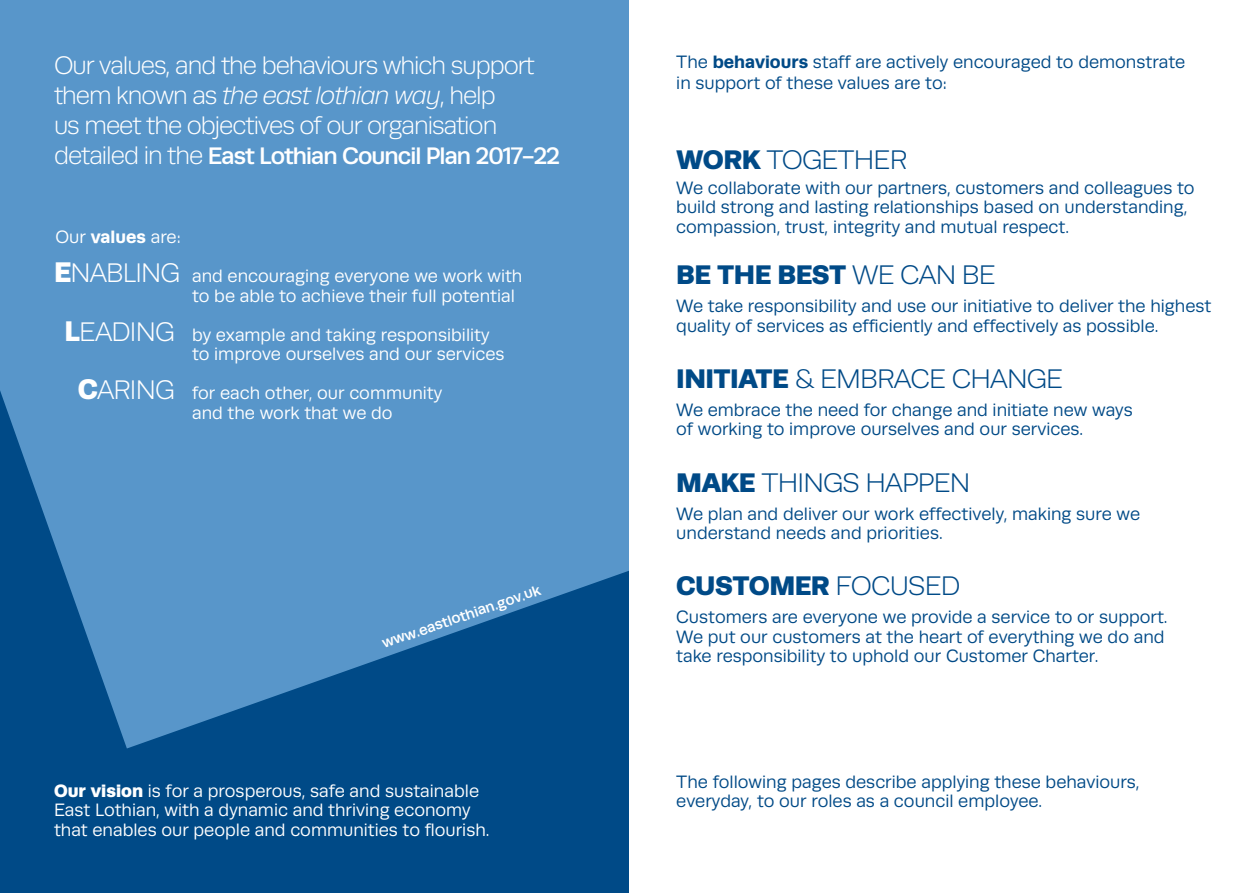
<style>
.page{position:relative;width:1259px;height:893px;background:#fff}
.page>*{position:absolute;margin:0;border:0;box-sizing:border-box;transform-origin:0 0}
.t1{font:300 27px "Runda";letter-spacing:-.03em;color:#004a87}
.t2{font:900 27px "Runda";letter-spacing:-.02em;color:#004a87}
.t3{font:300 25.5px/30px "Runda";letter-spacing:-.04em;color:#fff}
.t4{font:500 24px "Runda";letter-spacing:-.04em;color:#fff}
.t5{font:18px/19.5px "Runda";color:#004a87}
.t6{font:18px/19.5px "Runda";color:#fff}
.t7{font:500 15px "Runda";color:#fff}
.s1{font-style:italic}
.s2{font-weight:300;font-size:25.5px}
.s3{font-weight:700}
.s4{font-weight:900;font-size:28.5px}
.s5{font-weight:300;font-size:27px}
.s6{font-weight:900}
.s7{font-weight:300}
</style>
<div class="page">
<div style="left:0;top:0;width:629px;height:893px;background:#004a87"></div>
<svg style="left:0;top:0;width:629px;height:748px;background:#4b8bc0"></svg>
<p class="t3" style="left:54px;top:50px;width:482px">Our values, and the behaviours which support them known as <span class="s1">the east lothian way</span>, help<br>us meet the objectives of our organisation</p>
<p class="t4" style="left:54px;top:142px;width:507px"><span class="s2">detailed in the</span> East Lothian Council Plan 2017-22</p>
<p class="t6" style="left:56px;top:227px;width:127px">Our <span class="s3">values</span> are:</p>
<p class="t6" style="left:192px;top:266px;width:332px;text-indent:-138px"><span class="s4">E</span><span class="s5">NABLING</span> and encouraging everyone we work with to be able to achieve their full potential</p>
<p class="t6" style="left:192px;top:325px;width:314px;text-indent:-128px"><span class="s4">L</span><span class="s5">EADING</span> by example and taking responsibility to improve ourselves and our services</p>
<p class="t6" style="left:192px;top:383px;width:252px;text-indent:-114px"><span class="s4">C</span><span class="s5">ARING</span> for each other, our community and the work that we do</p>
<p class="t7" style="left:380px;top:635px;width:168px;rotate:-19deg">www.eastlothian.gov.uk</p>
<p class="t6" style="left:54px;top:781px;width:437px"><span class="s6">Our vision</span> is for a prosperous, safe and sustainable<br>East Lothian, with a dynamic and thriving economy that enables our people and communities to flourish.</p>
<p class="t5" style="left:676px;top:51px;width:510px;line-height:21px">The <span class="s3">behaviours</span> staff are actively encouraged to demonstrate in support of these values are to:</p>
<p class="t1" style="left:676px;top:145px;width:232px"><span class="s6">WORK</span> TOGETHER</p>
<p class="t5" style="left:676px;top:178px;width:520px">We collaborate with our partners, customers and colleagues to build strong and lasting relationships based on understanding, compassion, trust, integrity and mutual respect.</p>
<p class="t2" style="left:676px;top:259px;width:321px">BE THE BEST <span class="s7">WE CAN BE</span></p>
<p class="t5" style="left:676px;top:297px;width:536px">We take responsibility and use our initiative to deliver the highest quality of services as efficiently and effectively as possible.</p>
<p class="t1" style="left:676px;top:364px;width:388px"><span class="s6">INITIATE</span> &amp; EMBRACE CHANGE</p>
<p class="t5" style="left:676px;top:400px;width:458px">We embrace the need for change and initiate new ways of working to improve ourselves and our services.</p>
<p class="t1" style="left:676px;top:468px;width:296px"><span class="s6">MAKE</span> THINGS HAPPEN</p>
<p class="t5" style="left:676px;top:504px;width:465px">We plan and deliver our work effectively, making sure we understand needs and priorities.</p>
<p class="t2" style="left:676px;top:569px;width:286px">CUSTOMER <span class="s7">FOCUSED</span></p>
<p class="t5" style="left:676px;top:607px;width:493px">Customers are everyone we provide a service to or support.<br>We put our customers at the heart of everything we do and take responsibility to uphold our Customer Charter.</p>
<p class="t5" style="left:676px;top:772px;width:465px">The following pages describe applying these behaviours, everyday, to our roles as a council employee.</p>
</div>
